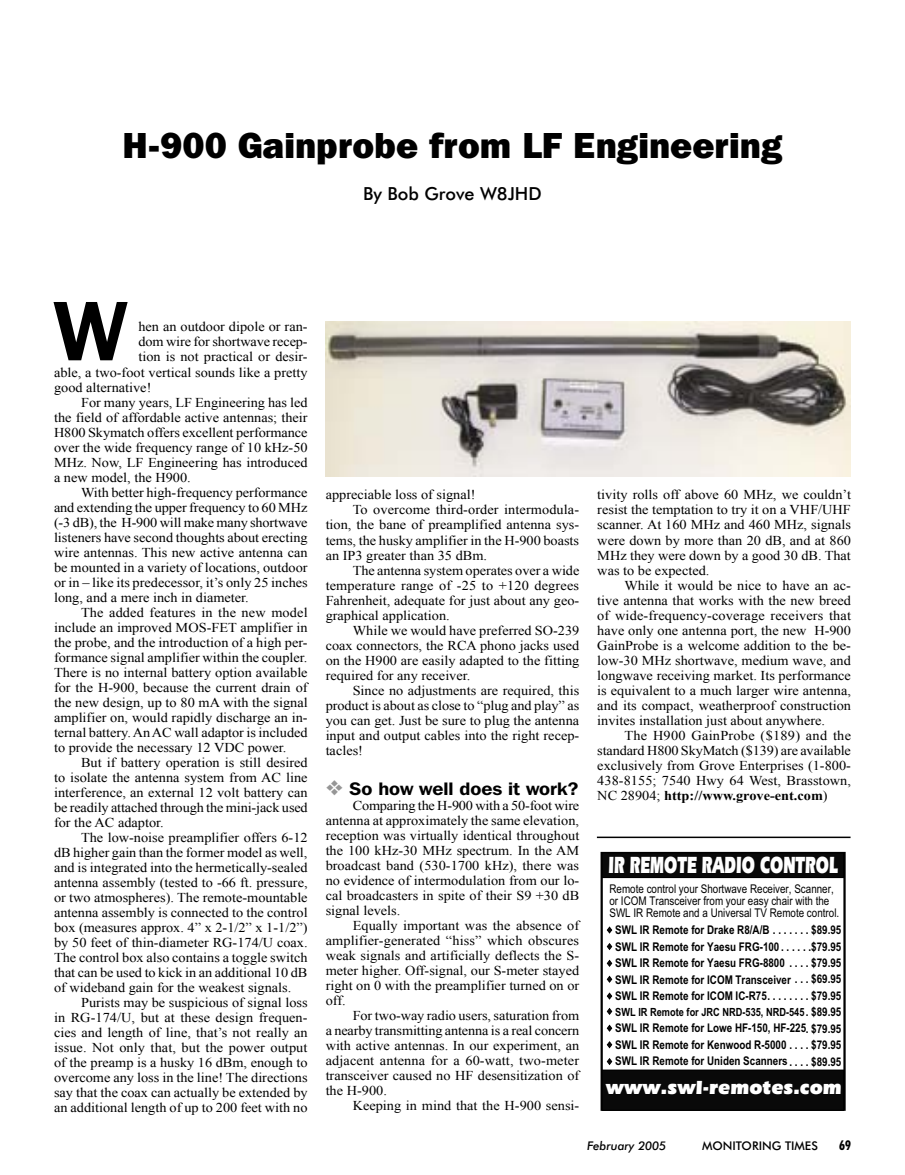
<style>
.page{position:relative;width:905px;height:1175px;background:#fff}
.page>*{position:absolute;margin:0;border:0;box-sizing:border-box;transform-origin:0 0}
.Cap_Initial{font:600 84px "Franklin Gothic IT Cby BT";color:#000}
.Headline{font:800 36px "Franklin Gothic IT Cby BT";color:#000}
.t1{font:24.3px "Eras Ult BT";color:#fff;scale:.62 1}
.t2{font:19.8px "Eras Ult BT";color:#fff}
.Subhead_2{font:600 18px "Franklin Gothic IT Cby BT";color:#000;scale:1.06 1}
.Byline{font:500 18px "Futura BT";color:#000}
.Body_Text{font:13.5px/15px "Times New Roman";color:#000;text-align:justify;scale:1.06 1}
.t3{font:700 condensed 13.5px "Futura BT";color:#000}
.t4{font:700 12px/16.5px "Arial Narrow";color:#000;text-align:justify}
.t5{font:12px/12.3px "Arial Narrow";color:#000}
.t6{font:500 12px "Futura BT";color:#000}
.t7{font:italic 500 12px "Futura BT";color:#000}
.t8{font:700 11.25px "Arial Narrow";color:#000}
.s1{color:#969696}
.s2{font-weight:700}
.s3{font-size:12px}
</style>
<div class="page">
<img style="left:326px;top:322px;width:524px;height:154px">
<hr style="left:597px;top:836px;width:253px;height:2px;background:#000">
<div style="left:600px;top:852px;width:245px;height:258px;border:2px solid #000"></div>
<div style="left:602px;top:853px;width:241px;height:24px;background:#090909"></div>
<div style="left:602px;top:852px;width:241px;height:25px;border:1px solid #000"></div>
<div style="left:602px;top:1070px;width:241px;height:40px;background:#090909"></div>
<div style="left:602px;top:1069px;width:241px;height:41px;border:1px solid #000"></div>
<svg style="left:607px;top:926px;width:5px;height:7px"></svg>
<svg style="left:607px;top:943px;width:5px;height:7px"></svg>
<svg style="left:607px;top:960px;width:5px;height:6px"></svg>
<svg style="left:607px;top:975px;width:5px;height:7px"></svg>
<svg style="left:607px;top:992px;width:5px;height:7px"></svg>
<svg style="left:607px;top:1008px;width:5px;height:6px"></svg>
<svg style="left:607px;top:1024px;width:5px;height:7px"></svg>
<svg style="left:607px;top:1041px;width:5px;height:7px"></svg>
<svg style="left:607px;top:1058px;width:5px;height:6px"></svg>
<p class="Headline" style="left:122px;top:122px;width:661px">H-900 Gainprobe from LF Engineering</p>
<p class="Byline" style="left:363px;top:182px;width:180px">By Bob Grove W8JHD</p>
<p class="Cap_Initial" style="left:54px;top:278px;width:74px">W</p>
<p class="Body_Text" style="left:138px;top:319px;width:161px">hen an outdoor dipole or ran&shy;dom wire for shortwave recep&shy;tion is not practical or desir-</p>
<p class="Body_Text" style="left:54px;top:364px;width:241px">able, a two-foot vertical sounds like a pretty good alternative!</p>
<p class="Body_Text" style="left:54px;top:394px;width:241px;text-indent:27px">For many years, LF Engineering has led the field of affordable active antennas; their H800 Skymatch offers excellent performance over the wide frequency range of 10 kHz-50<br>MHz. Now, LF Engineering has introduced a new model, the H900.</p>
<p class="Body_Text" style="left:54px;top:484px;width:241px;text-indent:27px">With better high-frequency performance and extending the upper frequency to 60 MHz (-3 dB), the H-900 will make many shortwave listeners have second thoughts about erecting wire antennas. This new active antenna can be mounted in a variety of locations, outdoor or in – like its predecessor, it’s only 25 inches long, and a mere inch in diameter.</p>
<p class="Body_Text" style="left:54px;top:604px;width:241px;text-indent:27px">The added features in the new model include an improved MOS-FET amplifier in the probe, and the introduction of a high per&shy;formance signal amplifier within the coupler.<br>There is no internal battery option available for the H-900, because the current drain of the new design, up to 80 mA with the signal amplifier on, would rapidly discharge an in&shy;ternal battery. An AC wall adaptor is included to provide the necessary 12 VDC power.</p>
<p class="Body_Text" style="left:54px;top:754px;width:241px;text-indent:27px">But if battery operation is still desired to isolate the antenna system from AC line interference, an external 12 volt battery can be readily attached through the mini-jack used for the AC adaptor.</p>
<p class="Body_Text" style="left:54px;top:829px;width:241px;text-indent:27px">The low-noise preamplifier offers 6-12 dB higher gain than the former model as well, and is integrated into the hermetically-sealed antenna assembly (tested to -66 ft. pressure, or two atmospheres). The remote-mountable antenna assembly is connected to the control box (measures approx. 4” x 2-1/2” x 1-1/2”) by 50 feet of thin-diameter RG-174/U coax.<br>The control box also contains a toggle switch that can be used to kick in an additional 10 dB of wideband gain for the weakest signals.</p>
<p class="Body_Text" style="left:54px;top:994px;width:241px;text-indent:27px">Purists may be suspicious of signal loss in RG-174/U, but at these design frequen&shy;cies and length of line, that’s not really an issue. Not only that, but the power output of the preamp is a husky 16 dBm, enough to overcome any loss in the line! The directions say that the coax can actually be extended by an additional length of up to 200 feet with no</p>
<p class="Body_Text" style="left:326px;top:487px;width:143px">appreciable loss of signal!</p>
<p class="Body_Text" style="left:326px;top:502px;width:241px;text-indent:27px">To overcome third-order intermodula&shy;tion, the bane of preamplified antenna sys&shy;tems, the husky amplifier in the H-900 boasts an IP3 greater than 35 dBm.</p>
<p class="Body_Text" style="left:326px;top:562px;width:241px;text-indent:27px">The antenna system operates over a wide temperature range of -25 to +120 degrees Fahrenheit, adequate for just about any geo&shy;graphical application.</p>
<p class="Body_Text" style="left:326px;top:622px;width:241px;text-indent:27px">While we would have preferred SO-239 coax connectors, the RCA phono jacks used on the H900 are easily adapted to the fitting required for any receiver.</p>
<p class="Body_Text" style="left:326px;top:682px;width:241px;text-indent:27px">Since no adjustments are required, this product is about as close to “plug and play” as you can get. Just be sure to plug the antenna input and output cables into the right recep&shy;tacles!</p>
<p class="Subhead_2" style="left:326px;top:777px;width:240px"><span class="s1">❖</span> So how well does it work?</p>
<p class="Body_Text" style="left:326px;top:797px;width:241px;text-indent:27px">Comparing the H-900 with a 50-foot wire antenna at approximately the same elevation, reception was virtually identical throughout the 100 kHz-30 MHz spectrum. In the AM broadcast band (530-1700 kHz), there was no evidence of intermodulation from our lo&shy;cal broadcasters in spite of their S9 +30 dB signal levels.</p>
<p class="Body_Text" style="left:326px;top:917px;width:241px;text-indent:27px">Equally important was the absence of amplifier-generated “hiss” which obscures weak signals and artificially deflects the S&shy;meter higher. Off-signal, our S-meter stayed right on 0 with the preamplifier turned on or off.</p>
<p class="Body_Text" style="left:326px;top:1007px;width:241px;text-indent:27px">For two-way radio users, saturation from a nearby transmitting antenna is a real concern with active antennas. In our experiment, an adjacent antenna for a 60-watt, two-meter transceiver caused no HF desensitization of the H-900.</p>
<p class="Body_Text" style="left:353px;top:1097px;width:215px">Keeping in mind that the H-900 sensi-</p>
<p class="Body_Text" style="left:597px;top:487px;width:241px">tivity rolls off above 60 MHz, we couldn’t resist the temptation to try it on a VHF/UHF scanner. At 160 MHz and 460 MHz, signals were down by more than 20 dB, and at 860<br>MHz they were down by a good 30 dB. That was to be expected.</p>
<p class="Body_Text" style="left:597px;top:577px;width:241px;text-indent:27px">While it would be nice to have an ac&shy;tive antenna that works with the new breed of wide-frequency-coverage receivers that have only one antenna port, the new H-900<br>GainProbe is a welcome addition to the be&shy;low-30 MHz shortwave, medium wave, and longwave receiving market. Its performance is equivalent to a much larger wire antenna, and its compact, weatherproof construction invites installation just about anywhere.</p>
<p class="Body_Text" style="left:597px;top:727px;width:241px;text-indent:27px">The H900 GainProbe ($189) and the standard H800 SkyMatch ($139) are available exclusively from Grove Enterprises (1-800- 438-8155; 7540 Hwy 64 West, Brasstown, NC 28904; <span class="s2">http://www.grove-ent.com</span>)</p>
<p class="t1" style="left:608px;top:848px;width:371px">IR REMOTE RADIO CONTROL</p>
<p class="t5" style="left:609px;top:883px;width:231px">Remote control your Shortwave Receiver, Scanner, or ICOM Transceiver from your easy chair with the<br>SWL IR Remote and a Universal TV Remote control.</p>
<p class="t4" style="left:615px;top:923px;width:227px">SWL IR Remote for Drake R8/A/B . . . . . . . $89.95<br>SWL IR Remote for Yaesu FRG-100. . . . . .$79.95<br>SWL IR Remote for Yaesu FRG-8800 . . . . $79.95<br>SWL IR Remote for ICOM Transceiver . . . $69.95<br>SWL IR Remote for ICOM IC-R75. . . . . . . . $79.95</p>
<p class="t8" style="left:615px;top:1005px;width:227px">SWL IR Remote for JRC NRD-535, NRD-545<span class="s3">. $89.95</span></p>
<p class="t4" style="left:615px;top:1020px;width:227px">SWL IR Remote for Lowe HF-150, HF-225. $79.95<br>SWL IR Remote for Kenwood R-5000 . . . . $79.95<br>SWL IR Remote for Uniden Scanners. . . . $89.95</p>
<p class="t2" style="left:606px;top:1074px;width:237px">www.swl-remotes.com</p>
<p class="t7" style="left:587px;top:1138px;width:81px">February 2005</p>
<p class="t6" style="left:702px;top:1138px;width:117px">MONITORING TIMES</p>
<p class="t3" style="left:839px;top:1136px;width:13px">69</p>
</div>
